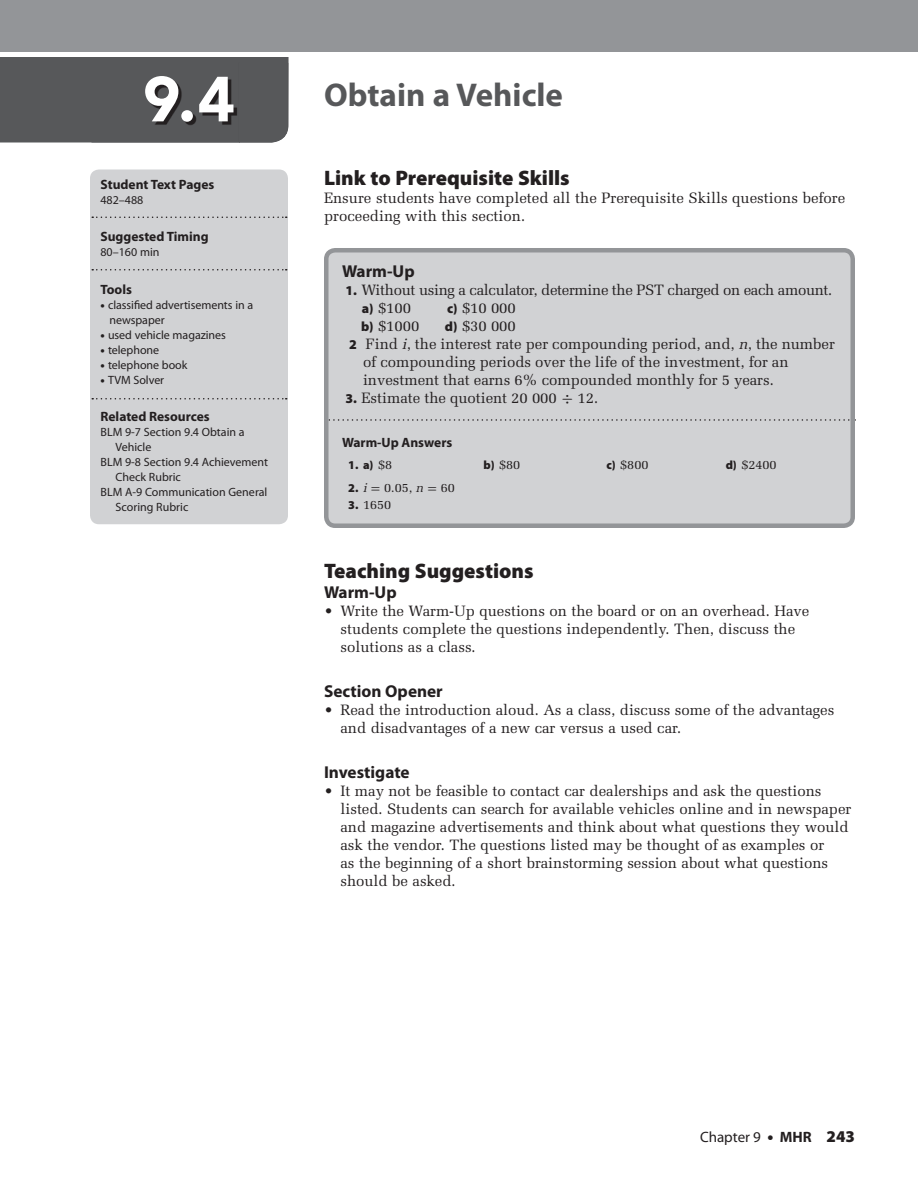
<style>
.page{position:relative;width:918px;height:1188px;background:#fff}
.page>*{position:absolute;margin:0;border:0;box-sizing:border-box;transform-origin:0 0}
.t1{font:900 63px "Avenir";color:#fff}
.t2{font:700 33px "Myriad Pro";color:#57585a}
.t3{font:900 21px "Myriad Pro";color:#231f20}
.t4{font:700 17.25px "Myriad Pro";color:#231f20}
.t5{font:15px/18px "Melior";letter-spacing:-.005em;color:#231f20}
.t6{font:15px/18px "Melior";letter-spacing:-.025em;color:#231f20}
.t7{font:15px "Myriad";color:#231f20}
.t8{font:700 13.5px "Myriad Pro";color:#231f20}
.t9{font:12.75px "Melior";letter-spacing:-.005em;color:#231f20}
.t10{font:12px/15px "Myriad Pro";color:#231f20}
.t11{font:900 12px "Myriad Pro";color:#231f20}
.s1{font-weight:900}
.s2{font-family:"Myriad Pro";font-weight:900;font-size:13.5px}
.s3{font-style:italic}
.s4{font-family:"Uni Math"}
.s5{font-family:"Melior";font-weight:400;font-size:12.75px}
.s6{font-family:"Myriad Pro";font-weight:900;font-size:12px}
.s7{font-family:"Myriad Pro";font-weight:900;font-size:16.5px}
.s8{font-weight:700}
</style>
<div class="page">
<div style="left:0;top:0;width:918px;height:52px;background:#939598"></div>
<div style="left:90px;top:170px;width:198px;height:354px;background:#d1d2d4;border-radius:9px"></div>
<svg style="left:92px;top:217px;width:195px;height:1px"></svg>
<svg style="left:92px;top:269px;width:195px;height:2px"></svg>
<svg style="left:92px;top:398px;width:195px;height:2px"></svg>
<div style="left:326px;top:250px;width:527px;height:276px;background:#d1d2d4;border-radius:9px"></div>
<svg style="left:329px;top:419px;width:521px;height:2px"></svg>
<div style="left:324px;top:248px;width:531px;height:280px;border:4px solid #939598;border-radius:9px"></div>
<svg style="left:0;top:57px;width:289px;height:86px;background:#545557"></svg>
<h1 class="t1" style="left:143px;top:61px;width:93px">9.4</h1>
<p class="t8" style="left:100px;top:175px;width:115px">Student Text Pages</p>
<p class="t10" style="left:100px;top:192px;width:44px">482–488</p>
<p class="t8" style="left:100px;top:228px;width:110px">Suggested Timing</p>
<p class="t10" style="left:100px;top:244px;width:61px">80–160 min</p>
<p class="t8" style="left:100px;top:280px;width:33px">Tools</p>
<p class="t10" style="left:110px;top:297px;width:145px;text-indent:-9px"><span class="s1">•</span> classified advertisements in a newspaper</p>
<p class="t10" style="left:100px;top:327px;width:127px"><span class="s1">•</span> used vehicle magazines</p>
<p class="t10" style="left:100px;top:342px;width:60px"><span class="s1">•</span> telephone</p>
<p class="t10" style="left:100px;top:357px;width:88px"><span class="s1">•</span> telephone book</p>
<p class="t10" style="left:100px;top:372px;width:65px"><span class="s1">•</span> TVM Solver</p>
<p class="t8" style="left:100px;top:408px;width:111px">Related Resources</p>
<p class="t10" style="left:100px;top:424px;width:146px">BLM 9-7 Section 9.4 Obtain a</p>
<p class="t10" style="left:116px;top:439px;width:37px">Vehicle</p>
<p class="t10" style="left:100px;top:454px;width:169px">BLM 9-8 Section 9.4 Achievement</p>
<p class="t10" style="left:116px;top:469px;width:67px">Check Rubric</p>
<p class="t10" style="left:100px;top:484px;width:168px">BLM A-9 Communication General</p>
<p class="t10" style="left:116px;top:499px;width:74px">Scoring Rubric</p>
<h2 class="t2" style="left:324px;top:73px;width:241px">Obtain a Vehicle</h2>
<h3 class="t3" style="left:324px;top:164px;width:247px">Link to Prerequisite Skills</h3>
<p class="t5" style="left:324px;top:189px;width:523px">Ensure students have completed all the Prerequisite Skills questions before proceeding with this section.</p>
<p class="t4" style="left:342px;top:260px;width:74px">Warm-Up</p>
<p class="t6" style="left:362px;top:281px;width:472px;text-indent:-16px"><span class="s2">1.</span> Without using a calculator, determine the PST charged on each amount. <span class="s2">a)</span> $100</p>
<p class="t5" style="left:447px;top:299px;width:70px"><span class="s2">c)</span> $10 000</p>
<p class="t5" style="left:361px;top:317px;width:60px"><span class="s2">b)</span> $1000</p>
<p class="t5" style="left:445px;top:317px;width:73px"><span class="s2">d)</span> $30 000</p>
<p class="t5" style="left:349px;top:335px;width:487px"><span class="s2">2</span> Find <span class="s3">i</span>, the interest rate per compounding period, and, <span class="s3">n</span>, the number</p>
<p class="t5" style="left:363px;top:353px;width:427px">of compounding periods over the life of the investment, for an</p>
<p class="t5" style="left:363px;top:371px;width:412px">investment that earns 6% compounded monthly for 5 years.</p>
<p class="t5" style="left:346px;top:389px;width:254px"><span class="s2">3.</span> Estimate the quotient 20 000 <span class="s4">÷</span> 12.</p>
<p class="t8" style="left:342px;top:434px;width:112px">Warm-Up Answers</p>
<p class="t11" style="left:348px;top:457px;width:45px">1. a) <span class="s5">$8</span></p>
<p class="t9" style="left:484px;top:457px;width:38px"><span class="s6">b)</span> $80</p>
<p class="t9" style="left:606px;top:457px;width:44px"><span class="s6">c)</span> $800</p>
<p class="t9" style="left:726px;top:457px;width:52px"><span class="s6">d)</span> $2400</p>
<p class="t9" style="left:348px;top:480px;width:108px"><span class="s6">2.</span> <span class="s3">i</span> <span class="s4">=</span> 0.05, <span class="s3">n</span> <span class="s4">=</span> 60</p>
<p class="t9" style="left:348px;top:497px;width:44px"><span class="s6">3.</span> 1650</p>
<h3 class="t3" style="left:324px;top:557px;width:211px">Teaching Suggestions</h3>
<p class="t4" style="left:324px;top:581px;width:74px">Warm-Up</p>
<p class="t5" style="left:340px;top:601px;width:470px;text-indent:-16px">• Write the Warm-Up questions on the board or on an overhead. Have students complete the questions independently. Then, discuss the solutions as a class.</p>
<p class="t4" style="left:324px;top:680px;width:120px">Section Opener</p>
<p class="t5" style="left:340px;top:700px;width:495px;text-indent:-16px">• Read the introduction aloud. As a class, discuss some of the advantages and disadvantages of a new car versus a used car.</p>
<p class="t4" style="left:324px;top:761px;width:87px">Investigate</p>
<p class="t5" style="left:340px;top:781px;width:512px;text-indent:-16px">• It may not be feasible to contact car dealerships and ask the questions listed. Students can search for available vehicles online and in newspaper and magazine advertisements and think about what questions they would ask the vendor. The questions listed may be thought of as examples or<br>as the beginning of a short brainstorming session about what questions should be asked.</p>
<p class="t7" style="left:700px;top:1129px;width:156px">Chapter 9 <span class="s7">•</span> <span class="s8">MHR</span> <span class="s7">243</span></p>
</div>
